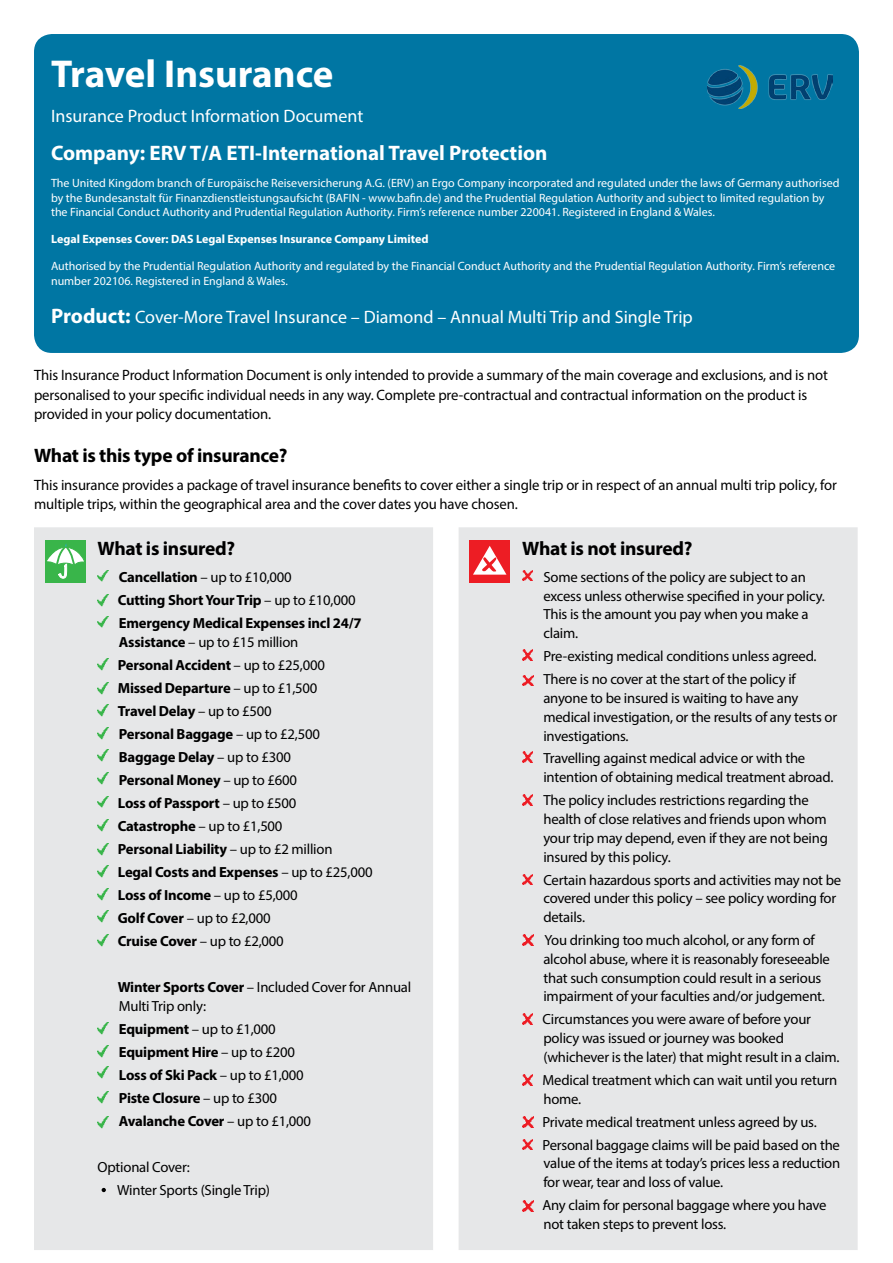
<style>
.page{position:relative;width:893px;height:1263px;background:#fff}
.page>*{position:absolute;margin:0;border:0;box-sizing:border-box;transform-origin:0 0}
.t1{font:700 39px "Myriad Pro";color:#fff}
.t2{font:700 21px "Myriad Pro";color:#fff}
.t3{font:700 19.5px "Myriad Pro";letter-spacing:-.015em;color:#000}
.t4{font:18px "Myriad Pro";color:#fff}
.t5{font:15px/19.5px "Myriad Pro";letter-spacing:-.01em;color:#000}
.t6{font:14.7px/18.8px "Myriad Pro";letter-spacing:-.015em;color:#000}
.t7{font:700 14.7px/23px "Myriad Pro";letter-spacing:-.015em;color:#000}
.t8{font:12px/14.4px "Myriad Pro";color:#fff}
.t9{font:700 12px "Myriad Pro";color:#fff}
.s1{font-weight:700;font-size:21px}
.s2{font-weight:400}
.s3{font-weight:700}
</style>
<div class="page">
<div style="left:34px;top:34px;width:825px;height:319px;background:#0076a3;border-radius:18px"></div>
<div style="left:34px;top:527px;width:824px;height:723px;background:#e6e7e8"></div>
<div style="left:45px;top:540px;width:41px;height:43px;background:#39b54a"></div>
<svg style="left:47px;top:543px;width:37px;height:35px"></svg>
<svg style="left:98px;top:570px;width:10px;height:12px"></svg>
<svg style="left:98px;top:616px;width:10px;height:12px"></svg>
<div style="left:469px;top:540px;width:41px;height:43px;background:#ed1d24"></div>
<svg style="left:473px;top:546px;width:33px;height:29px"></svg>
<svg style="left:522px;top:570px;width:11px;height:11px"></svg>
<svg style="left:522px;top:649px;width:11px;height:11px"></svg>
<svg style="left:522px;top:751px;width:11px;height:11px"></svg>
<svg style="left:522px;top:795px;width:11px;height:11px"></svg>
<svg style="left:522px;top:874px;width:11px;height:11px"></svg>
<svg style="left:522px;top:1014px;width:11px;height:11px"></svg>
<svg style="left:522px;top:1074px;width:11px;height:11px"></svg>
<svg style="left:522px;top:1139px;width:11px;height:11px"></svg>
<img style="left:707px;top:65px;width:125px;height:44px">
<svg style="left:98px;top:659px;width:11px;height:11px"></svg>
<svg style="left:98px;top:594px;width:11px;height:12px"></svg>
<svg style="left:522px;top:934px;width:11px;height:11px"></svg>
<svg style="left:522px;top:1117px;width:11px;height:10px"></svg>
<svg style="left:98px;top:682px;width:11px;height:12px"></svg>
<svg style="left:98px;top:705px;width:11px;height:12px"></svg>
<svg style="left:98px;top:727px;width:11px;height:12px"></svg>
<svg style="left:98px;top:750px;width:11px;height:12px"></svg>
<svg style="left:98px;top:772px;width:11px;height:12px"></svg>
<svg style="left:98px;top:796px;width:11px;height:12px"></svg>
<svg style="left:98px;top:820px;width:11px;height:12px"></svg>
<svg style="left:98px;top:844px;width:11px;height:11px"></svg>
<svg style="left:98px;top:866px;width:11px;height:12px"></svg>
<svg style="left:98px;top:888px;width:11px;height:12px"></svg>
<svg style="left:98px;top:910px;width:11px;height:12px"></svg>
<svg style="left:98px;top:934px;width:11px;height:12px"></svg>
<svg style="left:98px;top:1023px;width:11px;height:11px"></svg>
<svg style="left:98px;top:1045px;width:11px;height:12px"></svg>
<svg style="left:98px;top:1067px;width:11px;height:12px"></svg>
<svg style="left:98px;top:1091px;width:11px;height:12px"></svg>
<svg style="left:98px;top:1117px;width:11px;height:11px"></svg>
<svg style="left:522px;top:675px;width:11px;height:11px"></svg>
<svg style="left:522px;top:1200px;width:11px;height:11px"></svg>
<svg style="left:102px;top:1188px;width:4px;height:4px"></svg>
<h1 class="t1" style="left:51px;top:48px;width:284px">Travel Insurance</h1>
<p class="t4" style="left:51px;top:105px;width:314px">Insurance Product Information Document</p>
<h2 class="t2" style="left:51px;top:139px;width:498px">Company: ERV T/A ETI-International Travel Protection</h2>
<p class="t8" style="left:51px;top:176px;width:790px">The United Kingdom branch of Europäische Reiseversicherung A.G. (ERV) an Ergo Company incorporated and regulated under the laws of Germany authorised by the Bundesanstalt für Finanzdienstleistungsaufsicht (BAFIN - www.bafin.de) and the Prudential Regulation Authority and subject to limited regulation by the Financial Conduct Authority and Prudential Regulation Authority. Firm’s reference number 220041. Registered in England &amp; Wales.</p>
<p class="t9" style="left:51px;top:231px;width:379px">Legal Expenses Cover: DAS Legal Expenses Insurance Company Limited</p>
<p class="t8" style="left:51px;top:259px;width:786px">Authorised by the Prudential Regulation Authority and regulated by the Financial Conduct Authority and the Prudential Regulation Authority. Firm’s reference number 202106. Registered in England &amp; Wales.</p>
<p class="t4" style="left:51px;top:306px;width:643px"><span class="s1">Product:</span> Cover-More Travel Insurance – Diamond – Annual Multi Trip and Single Trip</p>
<p class="t5" style="left:34px;top:365px;width:795px">This Insurance Product Information Document is only intended to provide a summary of the main coverage and exclusions, and is not personalised to your specific individual needs in any way. Complete pre-contractual and contractual information on the product is provided in your policy documentation.</p>
<h3 class="t3" style="left:34px;top:442px;width:255px">What is this type of insurance?</h3>
<p class="t5" style="left:34px;top:474px;width:804px">This insurance provides a package of travel insurance benefits to cover either a single trip or in respect of an annual multi trip policy, for multiple trips, within the geographical area and the cover dates you have chosen.</p>
<h3 class="t3" style="left:98px;top:535px;width:139px">What is insured?</h3>
<p class="t7" style="left:118px;top:565px;width:245px">Cancellation <span class="s2">– up to £10,000<br></span>Cutting Short Your Trip <span class="s2">– up to £10,000<br></span>Emergency Medical Expenses incl 24/7</p>
<p class="t7" style="left:118px;top:630px;width:256px">Assistance <span class="s2">– up to £15 million<br></span>Personal Accident <span class="s2">– up to £25,000<br></span>Missed Departure <span class="s2">– up to £1,500<br></span>Travel Delay <span class="s2">– up to £500<br></span>Personal Baggage <span class="s2">– up to £2,500<br></span>Baggage Delay <span class="s2">– up to £300<br></span>Personal Money <span class="s2">– up to £600<br></span>Loss of Passport <span class="s2">– up to £500<br></span>Catastrophe <span class="s2">– up to £1,500<br></span>Personal Liability <span class="s2">– up to £2 million<br></span>Legal Costs and Expenses <span class="s2">– up to £25,000<br></span>Loss of Income <span class="s2">– up to £5,000<br></span>Golf Cover <span class="s2">– up to £2,000<br></span>Cruise Cover <span class="s2">– up to £2,000</span></p>
<p class="t6" style="left:118px;top:977px;width:295px"><span class="s3">Winter Sports Cover</span> – Included Cover for Annual<br>Multi Trip only:</p>
<p class="t7" style="left:119px;top:1017px;width:194px">Equipment <span class="s2">– up to £1,000<br></span>Equipment Hire <span class="s2">– up to £200<br></span>Loss of Ski Pack <span class="s2">– up to £1,000<br></span>Piste Closure <span class="s2">– up to £300<br></span>Avalanche Cover <span class="s2">– up to £1,000</span></p>
<p class="t6" style="left:117px;top:1155px;width:154px;line-height:23px;text-indent:-20px">Optional Cover:<br>Winter Sports (Single Trip)</p>
<h3 class="t3" style="left:522px;top:535px;width:172px">What is not insured?</h3>
<p class="t6" style="left:543px;top:567px;width:283px">Some sections of the policy are subject to an excess unless otherwise specified in your policy.<br>This is the amount you pay when you make a claim.</p>
<p class="t6" style="left:543px;top:644px;width:275px;line-height:23px">Pre-existing medical conditions unless agreed.<br>There is no cover at the start of the policy if</p>
<p class="t6" style="left:543px;top:688px;width:295px">anyone to be insured is waiting to have any medical investigation, or the results of any tests or investigations.</p>
<p class="t6" style="left:543px;top:749px;width:292px">Travelling against medical advice or with the intention of obtaining medical treatment abroad.</p>
<p class="t6" style="left:543px;top:791px;width:286px">The policy includes restrictions regarding the health of close relatives and friends upon whom your trip may depend, even if they are not being insured by this policy.</p>
<p class="t6" style="left:543px;top:870px;width:299px">Certain hazardous sports and activities may not be covered under this policy – see policy wording for details.</p>
<p class="t6" style="left:543px;top:930px;width:288px">You drinking too much alcohol, or any form of alcohol abuse, where it is reasonably foreseeable that such consumption could result in a serious impairment of your faculties and/or judgement.</p>
<p class="t6" style="left:542px;top:1010px;width:298px">Circumstances you were aware of before your policy was issued or journey was booked (whichever is the later) that might result in a claim.</p>
<p class="t6" style="left:542px;top:1070px;width:296px">Medical treatment which can wait until you return home.</p>
<p class="t6" style="left:542px;top:1110px;width:299px;line-height:23px">Private medical treatment unless agreed by us.<br>Personal baggage claims will be paid based on the</p>
<p class="t6" style="left:543px;top:1154px;width:298px">value of the items at today’s prices less a reduction for wear, tear and loss of value.</p>
<p class="t6" style="left:542px;top:1195px;width:286px">Any claim for personal baggage where you have not taken steps to prevent loss.</p>
</div>
